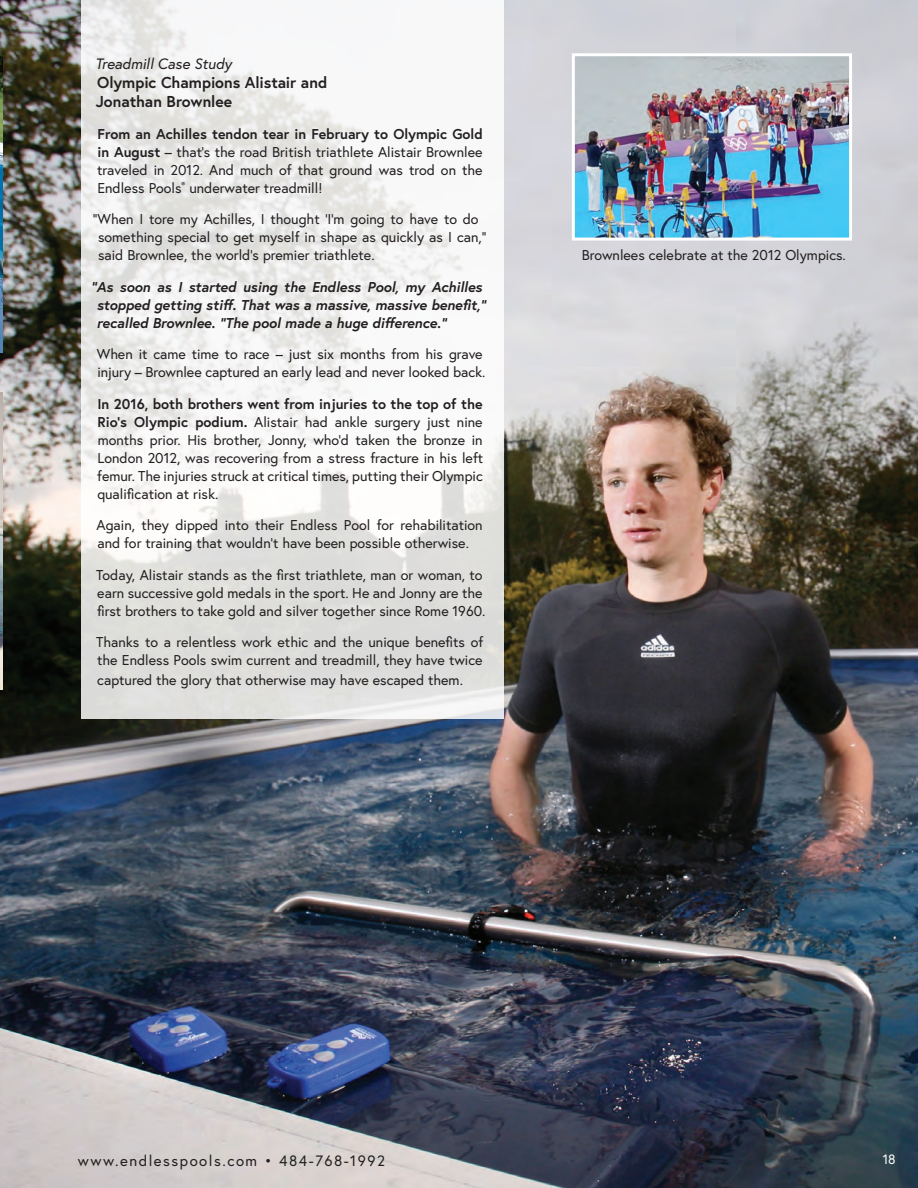
<style>
.page{position:relative;width:918px;height:1188px;background:#fff}
.page>*{position:absolute;margin:0;border:0;box-sizing:border-box;transform-origin:0 0}
.t1{font:700 15.75px/19.8px "Europa";letter-spacing:-.005em;color:#231f20}
.t2{font:15px "Europa";letter-spacing:.1em;color:#231f20}
.t3{font:italic 15px "Europa";color:#231f20}
.body{font:14.25px/18px "Europa";color:#231f20}
.body-2{font:italic 700 14.25px/18px "Europa";color:#231f20}
.t4{font:13.5px "Europa";color:#fff}
.s1{font-weight:700}
</style>
<div class="page">
<img style="left:0;top:0;width:918px;height:1188px">
<svg style="left:81px;top:0;width:422px;height:719px"></svg>
<img style="left:576px;top:57px;width:272px;height:180px">
<div style="left:572px;top:53px;width:280px;height:188px;border:3px solid #fff"></div>
<img style="left:0;top:55px;width:3px;height:297px">
<img style="left:0;top:393px;width:3px;height:297px">
<p class="t3" style="left:95px;top:54px;width:138px">Treadmill Case Study</p>
<p class="t1" style="left:96px;top:72px;width:233px">Olympic Champions Alistair and<br>Jonathan Brownlee</p>
<p class="body" style="left:97px;top:125px;width:387px;text-align:justify"><span class="s1">From an Achilles tendon tear in February to Olympic Gold in August</span> – that’s the road British triathlete Alistair Brownlee traveled in 2012. And much of that ground was trod on the Endless Pools<sup>®</sup> underwater treadmill!</p>
<p class="body" style="left:98px;top:210px;width:390px;text-indent:-5px">“When I tore my Achilles, I thought ‘I’m going to have to do something special to get myself in shape as quickly as I can,” said Brownlee, the world’s premier triathlete.</p>
<p class="body-2" style="left:97px;top:277px;width:391px;text-indent:-6px">"As soon as I started using the Endless Pool, my Achilles stopped getting stiff. That was a massive, massive benefit," recalled Brownlee. "The pool made a huge difference."</p>
<p class="body" style="left:97px;top:345px;width:390px">When it came time to race – just six months from his grave injury – Brownlee captured an early lead and never looked back.</p>
<p class="body" style="left:97px;top:395px;width:388px;text-align:justify"><span class="s1">In 2016, both brothers went from injuries to the top of the Rio’s Olympic podium.</span> Alistair had ankle surgery just nine months prior. His brother, Jonny, who’d taken the bronze in London 2012, was recovering from a stress fracture in his left femur. The injuries struck at critical times, putting their Olympic qualification at risk.</p>
<p class="body" style="left:97px;top:516px;width:388px">Again, they dipped into their Endless Pool for rehabilitation and for training that wouldn’t have been possible otherwise.</p>
<p class="body" style="left:96px;top:566px;width:391px">Today, Alistair stands as the first triathlete, man or woman, to earn successive gold medals in the sport. He and Jonny are the first brothers to take gold and silver together since Rome 1960.</p>
<p class="body" style="left:96px;top:633px;width:389px">Thanks to a relentless work ethic and the unique benefits of the Endless Pools swim current and treadmill, they have twice</p>
<p class="body" style="left:97px;top:671px;width:367px">captured the glory that otherwise may have escaped them.</p>
<p class="body" style="left:582px;top:246px;width:266px">Brownlees celebrate at the 2012 Olympics.</p>
<p class="t2" style="left:78px;top:1151px;width:309px">www.endlesspools.com • 484-768-1992</p>
<p class="t4" style="left:883px;top:1151px;width:14px">18</p>
</div>
